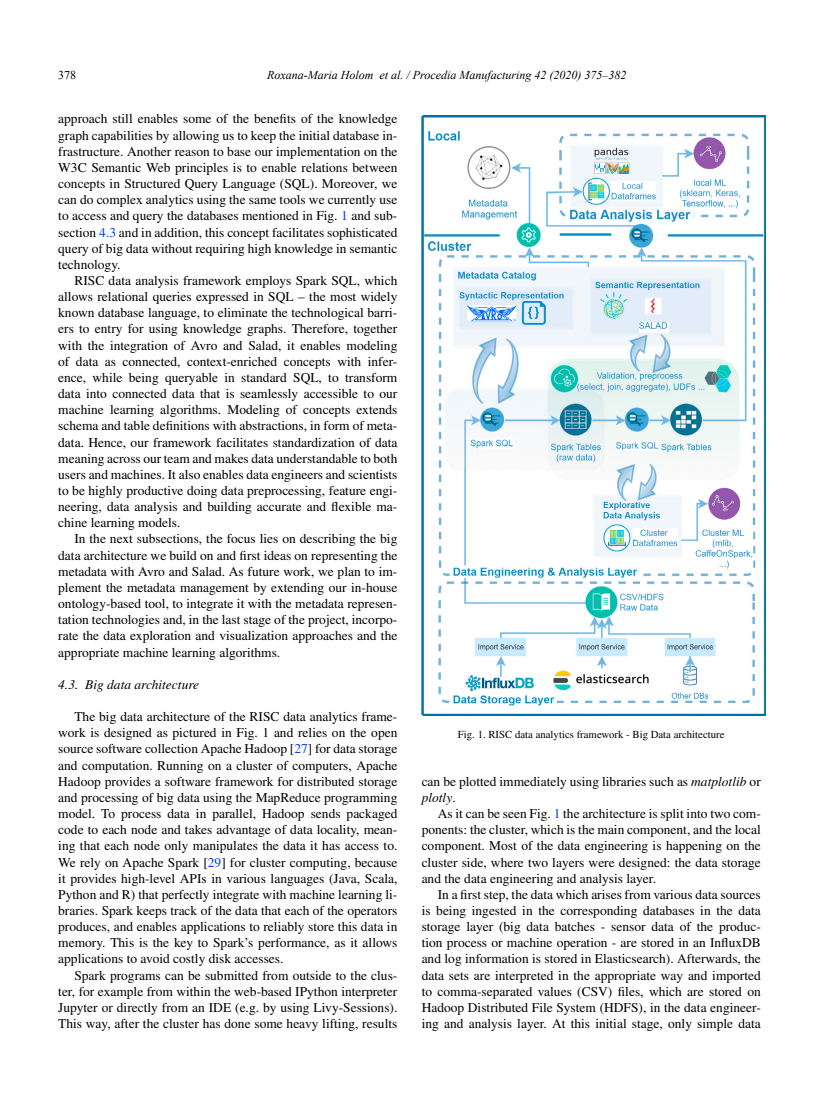
<style>
.page{position:relative;width:817px;height:1115px;background:#fff}
.page>*{position:absolute;margin:0;border:0;box-sizing:border-box;transform-origin:0 0}
.t1{font:13.5px/16.2px "Nimbus Rom No 9 L";color:#000;text-align:justify}
.t2{font:italic 13.5px "Nimbus Rom No 9 L";color:#000}
.t3{font:italic 12px "Times New Roman";color:#000}
.t4{font:12px "Times New Roman";color:#000}
.t5{font:10.8px "Nimbus Rom No 9 L";color:#000}
.s1{color:#0039ff}
.s2{font-style:italic}
</style>
<div class="page">
<img style="left:421px;top:115px;width:344px;height:600px">
<p class="t4" style="left:58px;top:66px;width:19px">378</p>
<p class="t3" style="left:267px;top:66px;width:361px">Roxana-Maria Holom et al. / Procedia Manufacturing 42 (2020) 375–382</p>
<p class="t1" style="left:58px;top:111px;width:340px">approach still enables some of the benefits of the knowledge graph capabilities by allowing us to keep the initial database in&shy;frastructure. Another reason to base our implementation on the W3C Semantic Web principles is to enable relations between concepts in Structured Query Language (SQL). Moreover, we can do complex analytics using the same tools we currently use to access and query the databases mentioned in Fig. <span class="s1">1</span> and sub&shy;section <span class="s1">4.3</span> and in addition, this concept facilitates sophisticated query of big data without requiring high knowledge in semantic technology.</p>
<p class="t1" style="left:58px;top:272px;width:340px;text-indent:16px">RISC data analysis framework employs Spark SQL, which allows relational queries expressed in SQL – the most widely known database language, to eliminate the technological barri&shy;ers to entry for using knowledge graphs. Therefore, together with the integration of Avro and Salad, it enables modeling of data as connected, context-enriched concepts with infer&shy;ence, while being queryable in standard SQL, to transform data into connected data that is seamlessly accessible to our machine learning algorithms. Modeling of concepts extends schema and table definitions with abstractions, in form of meta&shy;data. Hence, our framework facilitates standardization of data meaning across our team and makes data understandable to both users and machines. It also enables data engineers and scientists to be highly productive doing data preprocessing, feature engi&shy;neering, data analysis and building accurate and flexible ma&shy;chine learning models.</p>
<p class="t1" style="left:58px;top:531px;width:340px;text-indent:16px">In the next subsections, the focus lies on describing the big data architecture we build on and first ideas on representing the metadata with Avro and Salad. As future work, we plan to im&shy;plement the metadata management by extending our in-house ontology-based tool, to integrate it with the metadata represen&shy;tation technologies and, in the last stage of the project, incorpo&shy;rate the data exploration and visualization approaches and the appropriate machine learning algorithms.</p>
<p class="t2" style="left:58px;top:676px;width:142px">4.3. Big data architecture</p>
<p class="t1" style="left:58px;top:708px;width:340px;text-indent:16px">The big data architecture of the RISC data analytics frame&shy;work is designed as pictured in Fig. 1 and relies on the open source software collection Apache Hadoop [<span class="s1">27</span>] for data storage and computation. Running on a cluster of computers, Apache Hadoop provides a software framework for distributed storage and processing of big data using the MapReduce programming model. To process data in parallel, Hadoop sends packaged code to each node and takes advantage of data locality, mean&shy;ing that each node only manipulates the data it has access to.<br>We rely on Apache Spark [<span class="s1">29</span>] for cluster computing, because it provides high-level APIs in various languages (Java, Scala, Python and R) that perfectly integrate with machine learning li&shy;braries. Spark keeps track of the data that each of the operators produces, and enables applications to reliably store this data in memory. This is the key to Spark’s performance, as it allows applications to avoid costly disk accesses.</p>
<p class="t1" style="left:58px;top:966px;width:340px;text-indent:16px">Spark programs can be submitted from outside to the clus&shy;ter, for example from within the web-based IPython interpreter Jupyter or directly from an IDE (e.g. by using Livy-Sessions).<br>This way, after the cluster has done some heavy lifting, results</p>
<p class="t5" style="left:458px;top:727px;width:268px">Fig. 1. RISC data analytics framework - Big Data architecture</p>
<p class="t1" style="left:421px;top:773px;width:340px">can be plotted immediately using libraries such as <span class="s2">matplotlib</span> or <span class="s2">plotly</span>.</p>
<p class="t1" style="left:421px;top:805px;width:340px;text-indent:16px">As it can be seen Fig. <span class="s1">1</span> the architecture is split into two com&shy;ponents: the cluster, which is the main component, and the local component. Most of the data engineering is happening on the cluster side, where two layers were designed: the data storage and the data engineering and analysis layer.</p>
<p class="t1" style="left:421px;top:886px;width:340px;text-indent:16px">In a first step, the data which arises from various data sources is being ingested in the corresponding databases in the data storage layer (big data batches - sensor data of the produc&shy;tion process or machine operation - are stored in an InfluxDB and log information is stored in Elasticsearch). Afterwards, the data sets are interpreted in the appropriate way and imported to comma-separated values (CSV) files, which are stored on Hadoop Distributed File System (HDFS), in the data engineer&shy;ing and analysis layer. At this initial stage, only simple data</p>
</div>
